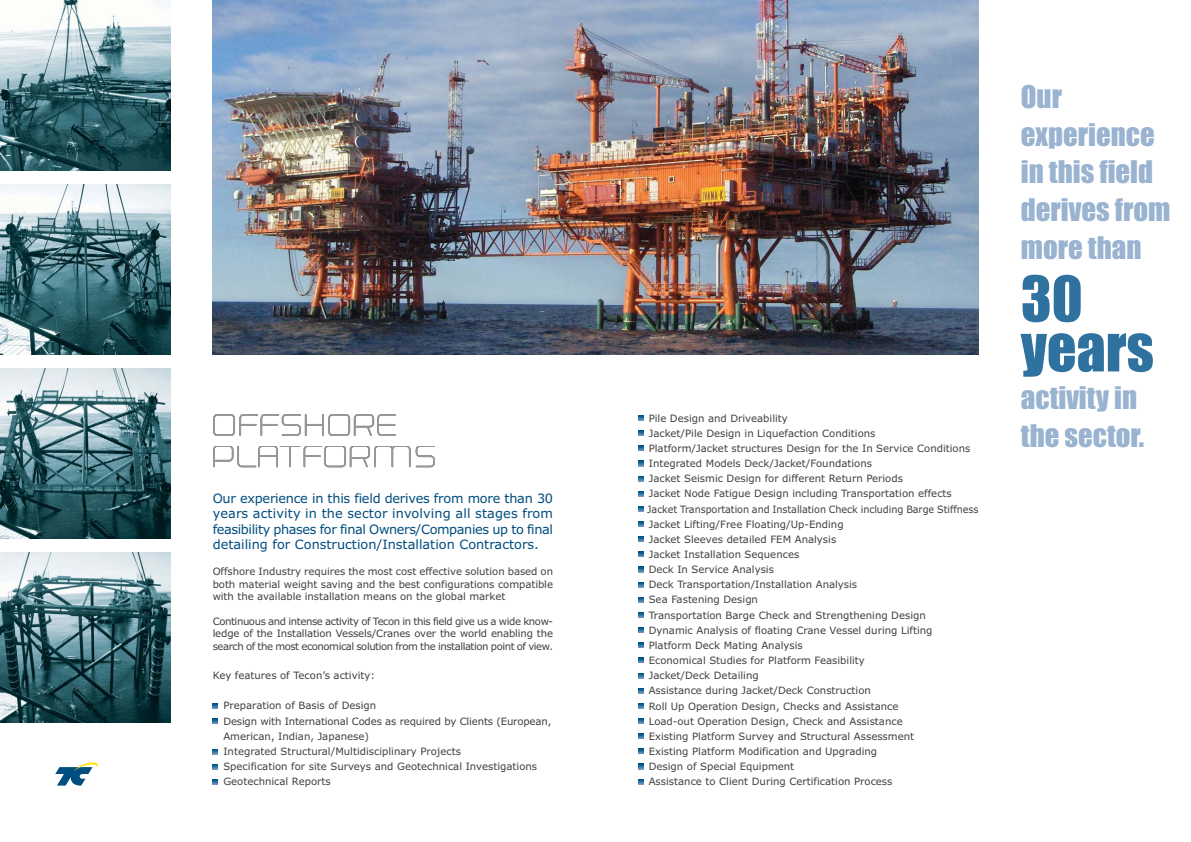
<style>
.page{position:relative;width:1191px;height:842px;background:#fff}
.page>*{position:absolute;margin:0;border:0;box-sizing:border-box;transform-origin:0 0}
.t1{font:58px/50px "Impact";color:#2f729f}
.t2{font:28.8px/37.8px "Impact";color:#99b3d0}
.t3{font:12.9px/15.4px "Verdana";color:#004d7f;text-align:justify}
.t4{font:10.1px/15.2px "Verdana";color:#404041;text-align:justify}
</style>
<div class="page">
<img style="left:213px;top:0;width:765px;height:354px">
<svg style="left:213px;top:414px;width:137px;height:22px"></svg>
<svg style="left:213px;top:446px;width:153px;height:21px"></svg>
<svg style="left:213px;top:703px;width:5px;height:6px"></svg>
<svg style="left:213px;top:719px;width:5px;height:5px"></svg>
<svg style="left:213px;top:749px;width:5px;height:5px"></svg>
<svg style="left:213px;top:764px;width:5px;height:5px"></svg>
<svg style="left:213px;top:779px;width:5px;height:5px"></svg>
<svg style="left:638px;top:415px;width:5px;height:5px"></svg>
<svg style="left:638px;top:431px;width:5px;height:5px"></svg>
<svg style="left:638px;top:446px;width:5px;height:5px"></svg>
<svg style="left:638px;top:461px;width:5px;height:5px"></svg>
<svg style="left:638px;top:476px;width:5px;height:5px"></svg>
<svg style="left:638px;top:491px;width:5px;height:5px"></svg>
<svg style="left:638px;top:506px;width:5px;height:5px"></svg>
<svg style="left:638px;top:521px;width:5px;height:6px"></svg>
<svg style="left:638px;top:537px;width:5px;height:5px"></svg>
<svg style="left:638px;top:552px;width:5px;height:5px"></svg>
<svg style="left:638px;top:567px;width:5px;height:5px"></svg>
<svg style="left:638px;top:582px;width:5px;height:5px"></svg>
<svg style="left:638px;top:597px;width:5px;height:5px"></svg>
<svg style="left:638px;top:612px;width:5px;height:5px"></svg>
<svg style="left:638px;top:627px;width:5px;height:6px"></svg>
<svg style="left:638px;top:643px;width:5px;height:5px"></svg>
<svg style="left:638px;top:658px;width:5px;height:5px"></svg>
<svg style="left:638px;top:673px;width:5px;height:5px"></svg>
<svg style="left:638px;top:688px;width:5px;height:5px"></svg>
<svg style="left:638px;top:703px;width:5px;height:5px"></svg>
<svg style="left:638px;top:718px;width:5px;height:6px"></svg>
<svg style="left:638px;top:734px;width:5px;height:5px"></svg>
<svg style="left:638px;top:749px;width:5px;height:5px"></svg>
<svg style="left:638px;top:764px;width:5px;height:5px"></svg>
<svg style="left:638px;top:779px;width:5px;height:5px"></svg>
<img style="left:0;top:553px;width:170px;height:170px">
<img style="left:0;top:184px;width:170px;height:170px">
<img style="left:0;top:0;width:170px;height:170px">
<img style="left:0;top:369px;width:170px;height:170px">
<svg style="left:55px;top:762px;width:43px;height:23px"></svg>
<p class="t3" style="left:213px;top:492px;width:342px">Our experience in this field derives from more than 30 years activity in the sector involving all stages from feasibility phases for final Owners/Companies up to final detailing for Construction/Installation Contractors.</p>
<p class="t4" style="left:213px;top:566px;width:342px;line-height:12.4px">Offshore Industry requires the most cost effective solution based on both material weight saving and the best configurations compatible with the available installation means on the global market</p>
<p class="t4" style="left:213px;top:616px;width:342px;line-height:12.4px">Continuous and intense activity of Tecon in this field give us a wide know&shy;ledge of the Installation Vessels/Cranes over the world enabling the search of the most economical solution from the installation point of view.</p>
<p class="t4" style="left:213px;top:669px;width:164px">Key features of Tecon’s activity:</p>
<p class="t4" style="left:223px;top:699px;width:329px;text-align:left">Preparation of Basis of Design<br>Design with International Codes as required by Clients (European, American, Indian, Japanese)<br>Integrated Structural/Multidisciplinary Projects<br>Specification for site Surveys and Geotechnical Investigations Geotechnical Reports</p>
<p class="t4" style="left:647px;top:411px;width:333px;text-align:left">Pile Design and Driveability<br>Jacket/Pile Design in Liquefaction Conditions<br>Platform/Jacket structures Design for the In Service Conditions Integrated Models Deck/Jacket/Foundations<br>Jacket Seismic Design for different Return Periods<br>Jacket Node Fatigue Design including Transportation effects Jacket Transportation and Installation Check including Barge Stiffness Jacket Lifting/Free Floating/Up-Ending<br>Jacket Sleeves detailed FEM Analysis<br>Jacket Installation Sequences<br>Deck In Service Analysis<br>Deck Transportation/Installation Analysis<br>Sea Fastening Design<br>Transportation Barge Check and Strengthening Design<br>Dynamic Analysis of floating Crane Vessel during Lifting<br>Platform Deck Mating Analysis<br>Economical Studies for Platform Feasibility<br>Jacket/Deck Detailing<br>Assistance during Jacket/Deck Construction<br>Roll Up Operation Design, Checks and Assistance<br>Load-out Operation Design, Check and Assistance<br>Existing Platform Survey and Structural Assessment<br>Existing Platform Modification and Upgrading<br>Design of Special Equipment<br>Assistance to Client During Certification Process</p>
<h2 class="t2" style="left:1021px;top:80px;width:151px">Our experience in this field derives from more than</h2>
<h1 class="t1" style="left:1021px;top:278px;width:134px">30 years</h1>
<h2 class="t2" style="left:1021px;top:381px;width:125px">activity in the sector.</h2>
</div>
